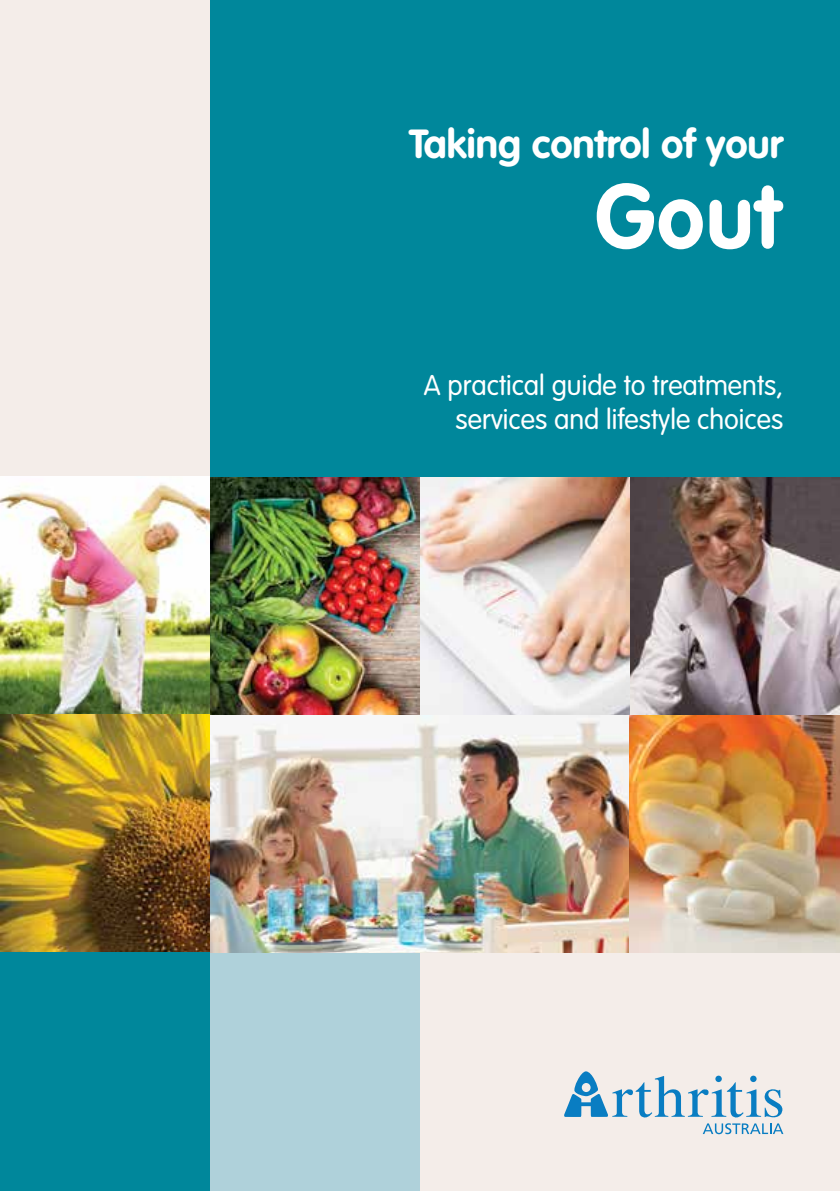
<style>
.page{position:relative;width:840px;height:1191px;background:#fff}
.page>*{position:absolute;margin:0;border:0;box-sizing:border-box;transform-origin:0 0}
.t1{font:700 90px "VAG Rounded";color:#fff;scale:.95 1}
.t2{font:700 40px "VAG Rounded";color:#fff}
.t3{font:300 28px/33.6px "VAG Rounded";color:#fff;text-align:right}
</style>
<div class="page">
<div style="left:0;top:0;width:210px;height:476px;background:#f4ede9"></div>
<img style="left:0;top:483px;width:210px;height:231px">
<img style="left:0;top:714px;width:210px;height:238px">
<div style="left:0;top:952px;width:210px;height:239px;background:#00879b"></div>
<div style="left:210px;top:952px;width:210px;height:239px;background:#afd1da"></div>
<div style="left:420px;top:952px;width:419px;height:239px;background:#f4ede9"></div>
<img style="left:210px;top:714px;width:419px;height:238px">
<img style="left:629px;top:714px;width:210px;height:238px">
<img style="left:210px;top:476px;width:210px;height:238px">
<img style="left:420px;top:476px;width:209px;height:238px">
<img style="left:629px;top:476px;width:210px;height:238px">
<div style="left:210px;top:0;width:629px;height:476px;background:#00879b"></div>
<svg style="left:564px;top:1071px;width:219px;height:63px"></svg>
<h2 class="t2" style="left:409px;top:121px;width:375px">Taking control of your</h2>
<h1 class="t1" style="left:595px;top:164px;width:196px">Gout</h1>
<p class="t3" style="left:423px;top:369px;width:360px">A practical guide to treatments, services and lifestyle choices</p>
</div>
